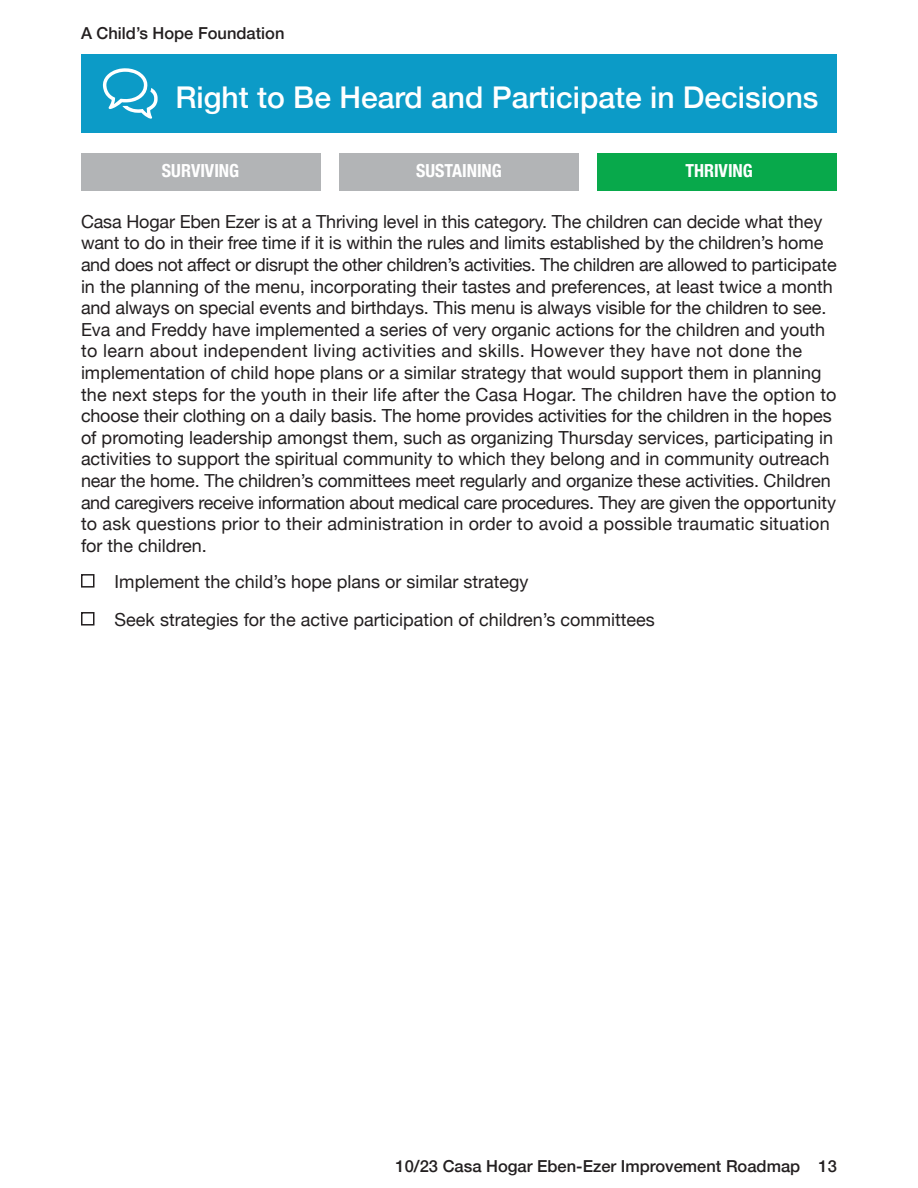
<style>
.page{position:relative;width:918px;height:1188px;background:#fff}
.page>*{position:absolute;margin:0;border:0;box-sizing:border-box;transform-origin:0 0}
.t1{font:500 30px "Helvetica Neue";color:#fff}
.Body{font:18px/21.6px "Helvetica Neue";color:#231f20}
.Table_Header{font:700 condensed 18px "Helvetica Neue";color:#fff}
.Numbering{font:500 16.5px "Helvetica Neue";color:#231f20}
</style>
<div class="page">
<div style="left:81px;top:54px;width:756px;height:79px;background:#0c9bc7"></div>
<svg style="left:103px;top:68px;width:55px;height:51px"></svg>
<div style="left:81px;top:574px;width:13px;height:14px;border:2px solid #231f20"></div>
<div style="left:81px;top:612px;width:13px;height:14px;border:2px solid #231f20"></div>
<div style="left:81px;top:153px;width:239px;height:38px;background:#b2b4b6"></div>
<div style="left:339px;top:153px;width:240px;height:38px;background:#b2b4b6"></div>
<div style="left:598px;top:153px;width:239px;height:38px;background:#08a94b"></div>
<p class="Numbering" style="left:81px;top:19px;width:205px">A Child’s Hope Foundation</p>
<h3 class="t1" style="left:176px;top:73px;width:645px">Right to Be Heard and Participate in Decisions</h3>
<p class="Table_Header" style="left:162px;top:156px;width:79px">SURVIVING</p>
<p class="Table_Header" style="left:416px;top:156px;width:87px">SUSTAINING</p>
<p class="Table_Header" style="left:685px;top:156px;width:69px">THRIVING</p>
<p class="Body" style="left:81px;top:212px;width:757px">Casa Hogar Eben Ezer is at a Thriving level in this category. The children can decide what they want to do in their free time if it is within the rules and limits established by the children’s home and does not affect or disrupt the other children’s activities. The children are allowed to participate in the planning of the menu, incorporating their tastes and preferences, at least twice a month and always on special events and birthdays. This menu is always visible for the children to see.<br>Eva and Freddy have implemented a series of very organic actions for the children and youth to learn about independent living activities and skills. However they have not done the implementation of child hope plans or a similar strategy that would support them in planning the next steps for the youth in their life after the Casa Hogar. The children have the option to choose their clothing on a daily basis. The home provides activities for the children in the hopes of promoting leadership amongst them, such as organizing Thursday services, participating in activities to support the spiritual community to which they belong and in community outreach near the home. The children’s committees meet regularly and organize these activities. Children and caregivers receive information about medical care procedures. They are given the opportunity to ask questions prior to their administration in order to avoid a possible traumatic situation for the children.</p>
<p class="Body" style="left:115px;top:571px;width:415px">Implement the child’s hope plans or similar strategy</p>
<p class="Body" style="left:115px;top:609px;width:542px">Seek strategies for the active participation of children’s committees</p>
<p class="Numbering" style="left:396px;top:1153px;width:443px">10/23 Casa Hogar Eben-Ezer Improvement Roadmap 13</p>
</div>
